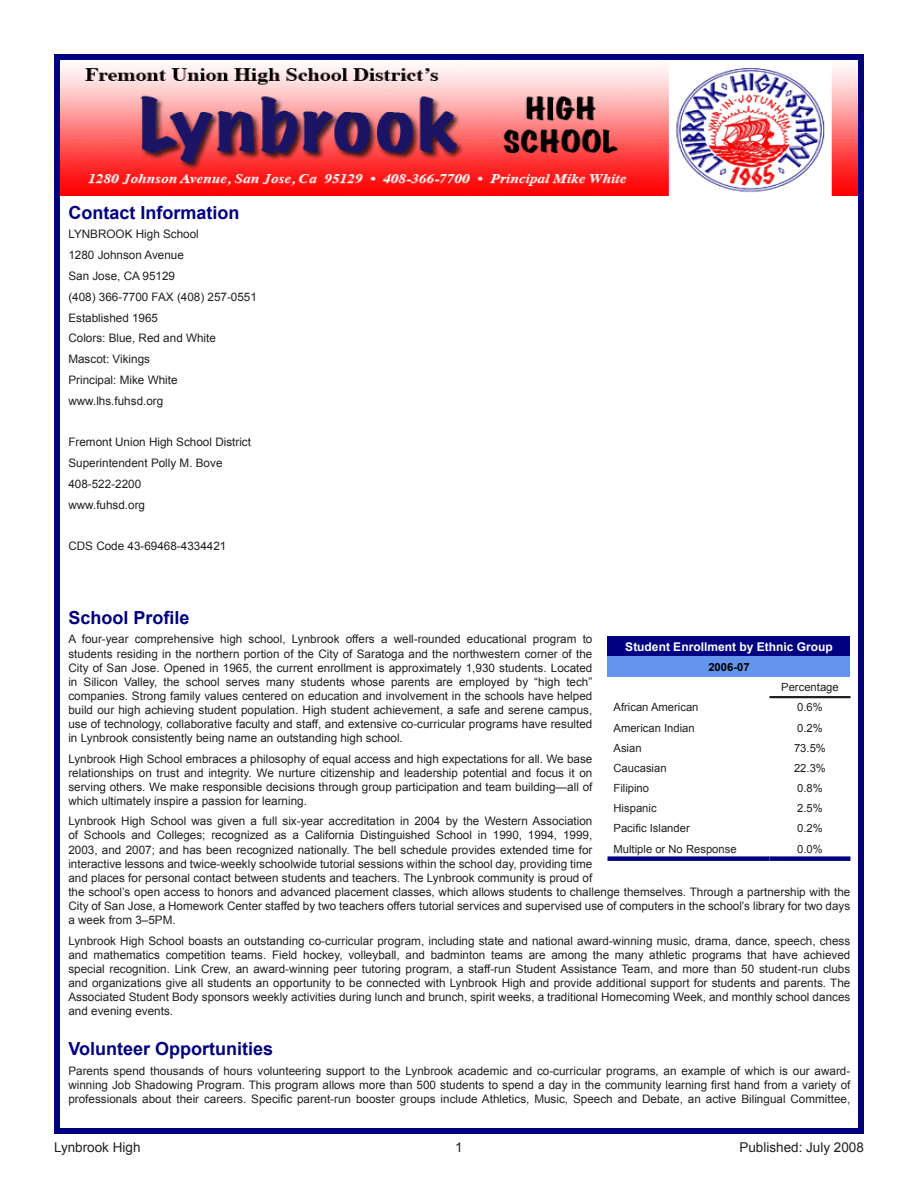
<style>
.page{position:relative;width:918px;height:1188px;background:#fff}
.page>*{position:absolute;margin:0;border:0;box-sizing:border-box;transform-origin:0 0}
.Element_Header{font:700 18px "Arial";color:#000080}
.FooterQuadRight{font:13.5px "Arial";color:#231f20}
.FooterQuadLeft{font:13.5px "Arial";color:#231f20}
.Page_Numbers{font:13.5px "Arial";color:#231f20}
.t1{font:700 12px "Arial";color:#fff}
.Body_Text_-_Left_Jus{font:11.7px/14.1px "Arial";color:#231f20;text-align:justify}
.t2{font:11.25px "Arial";color:#231f20}
.t3{font:700 11.25px "Arial";color:#000}
</style>
<div class="page">
<div style="left:54px;top:54px;width:810px;height:1080px;border:6px solid #000080"></div>
<div style="left:680px;top:196px;width:179px;height:931px;background:#fff"></div>
<div style="left:608px;top:636px;width:242px;height:21px;background:#000080"></div>
<div style="left:608px;top:657px;width:242px;height:20px;background:#6495ed"></div>
<hr style="left:770px;top:696px;width:80px;height:2px;background:#231f20">
<div style="left:608px;top:856px;width:162px;height:5px;background:#000080"></div>
<div style="left:770px;top:856px;width:80px;height:5px;background:#000080"></div>
<img style="left:60px;top:60px;width:798px;height:136px">
<p class="Element_Header" style="left:68px;top:201px;width:172px">Contact Information</p>
<p class="Body_Text_-_Left_Jus" style="left:68px;top:227px;width:132px">LYNBROOK High School</p>
<p class="Body_Text_-_Left_Jus" style="left:68px;top:248px;width:117px">1280 Johnson Avenue</p>
<p class="Body_Text_-_Left_Jus" style="left:68px;top:269px;width:108px">San Jose, CA 95129</p>
<p class="Body_Text_-_Left_Jus" style="left:68px;top:290px;width:190px">(408) 366-7700 FAX (408) 257-0551</p>
<p class="Body_Text_-_Left_Jus" style="left:68px;top:310px;width:91px">Established 1965</p>
<p class="Body_Text_-_Left_Jus" style="left:68px;top:331px;width:149px">Colors: Blue, Red and White</p>
<p class="Body_Text_-_Left_Jus" style="left:68px;top:352px;width:83px">Mascot: Vikings</p>
<p class="Body_Text_-_Left_Jus" style="left:68px;top:373px;width:111px">Principal: Mike White</p>
<p class="Body_Text_-_Left_Jus" style="left:68px;top:394px;width:96px">www.lhs.fuhsd.org</p>
<p class="Body_Text_-_Left_Jus" style="left:68px;top:435px;width:184px">Fremont Union High School District</p>
<p class="Body_Text_-_Left_Jus" style="left:68px;top:456px;width:156px">Superintendent Polly M. Bove</p>
<p class="Body_Text_-_Left_Jus" style="left:68px;top:477px;width:74px">408-522-2200</p>
<p class="Body_Text_-_Left_Jus" style="left:68px;top:498px;width:78px">www.fuhsd.org</p>
<p class="Body_Text_-_Left_Jus" style="left:68px;top:539px;width:160px">CDS Code 43-69468-4334421</p>
<p class="Element_Header" style="left:68px;top:606px;width:123px">School Profile</p>
<p class="Body_Text_-_Left_Jus" style="left:68px;top:632px;width:526px">A four-year comprehensive high school, Lynbrook offers a well-rounded educational program to students residing in the northern portion of the City of Saratoga and the northwestern corner of the City of San Jose. Opened in 1965, the current enrollment is approximately 1,930 students. Located in Silicon Valley, the school serves many students whose parents are employed by “high tech” companies. Strong family values centered on education and involvement in the schools have helped build our high achieving student population. High student achievement, a safe and serene campus, use of technology, collaborative faculty and staff, and extensive co-curricular programs have resulted in Lynbrook consistently being name an outstanding high school.</p>
<p class="Body_Text_-_Left_Jus" style="left:68px;top:751px;width:526px">Lynbrook High School embraces a philosophy of equal access and high expectations for all. We base relationships on trust and integrity. We nurture citizenship and leadership potential and focus it on serving others. We make responsible decisions through group participation and team building—all of which ultimately inspire a passion for learning.</p>
<p class="Body_Text_-_Left_Jus" style="left:68px;top:814px;width:783px;text-align:left">Lynbrook High School was given a full six-year accreditation in 2004 by the Western Association<br>of Schools and Colleges; recognized as a California Distinguished School in 1990, 1994, 1999,<br>2003, and 2007; and has been recognized nationally. The bell schedule provides extended time for<br>interactive lessons and twice-weekly schoolwide tutorial sessions within the school day, providing time<br>and places for personal contact between students and teachers. The Lynbrook community is proud of<br>the school’s open access to honors and advanced placement classes, which allows students to challenge themselves. Through a partnership with the City of San Jose, a Homework Center staffed by two teachers offers tutorial services and supervised use of computers in the school’s library for two days a week from 3–5PM.</p>
<p class="Body_Text_-_Left_Jus" style="left:68px;top:933px;width:784px">Lynbrook High School boasts an outstanding co-curricular program, including state and national award-winning music, drama, dance, speech, chess and mathematics competition teams. Field hockey, volleyball, and badminton teams are among the many athletic programs that have achieved special recognition. Link Crew, an award-winning peer tutoring program, a staff-run Student Assistance Team, and more than 50 student-run clubs and organizations give all students an opportunity to be connected with Lynbrook High and provide additional support for students and parents. The Associated Student Body sponsors weekly activities during lunch and brunch, spirit weeks, a traditional Homecoming Week, and monthly school dances and evening events.</p>
<p class="Element_Header" style="left:68px;top:1037px;width:206px">Volunteer Opportunities</p>
<p class="Body_Text_-_Left_Jus" style="left:68px;top:1064px;width:784px">Parents spend thousands of hours volunteering support to the Lynbrook academic and co-curricular programs, an example of which is our award&shy;winning Job Shadowing Program. This program allows more than 500 students to spend a day in the community learning first hand from a variety of professionals about their careers. Specific parent-run booster groups include Athletics, Music, Speech and Debate, an active Bilingual Committee,</p>
<p class="t1" style="left:625px;top:639px;width:209px">Student Enrollment by Ethnic Group</p>
<p class="t3" style="left:708px;top:660px;width:43px">2006-07</p>
<p class="t2" style="left:781px;top:680px;width:59px">Percentage</p>
<p class="t2" style="left:614px;top:700px;width:87px">African American</p>
<p class="t2" style="left:797px;top:700px;width:27px">0.6%</p>
<p class="t2" style="left:614px;top:720px;width:83px">American Indian</p>
<p class="t2" style="left:797px;top:720px;width:27px">0.2%</p>
<p class="t2" style="left:614px;top:740px;width:30px">Asian</p>
<p class="t2" style="left:794px;top:740px;width:33px">73.5%</p>
<p class="t2" style="left:614px;top:761px;width:55px">Caucasian</p>
<p class="t2" style="left:794px;top:761px;width:33px">22.3%</p>
<p class="t2" style="left:614px;top:781px;width:37px">Filipino</p>
<p class="t2" style="left:797px;top:781px;width:27px">0.8%</p>
<p class="t2" style="left:614px;top:801px;width:45px">Hispanic</p>
<p class="t2" style="left:797px;top:801px;width:27px">2.5%</p>
<p class="t2" style="left:614px;top:821px;width:78px">Pacific Islander</p>
<p class="t2" style="left:797px;top:821px;width:27px">0.2%</p>
<p class="t2" style="left:614px;top:841px;width:125px">Multiple or No Response</p>
<p class="t2" style="left:797px;top:841px;width:27px">0.0%</p>
<p class="FooterQuadLeft" style="left:54px;top:1138px;width:88px">Lynbrook High</p>
<p class="Page_Numbers" style="left:455px;top:1138px;width:9px">1</p>
<p class="FooterQuadRight" style="left:739px;top:1138px;width:126px">Published: July 2008</p>
</div>
